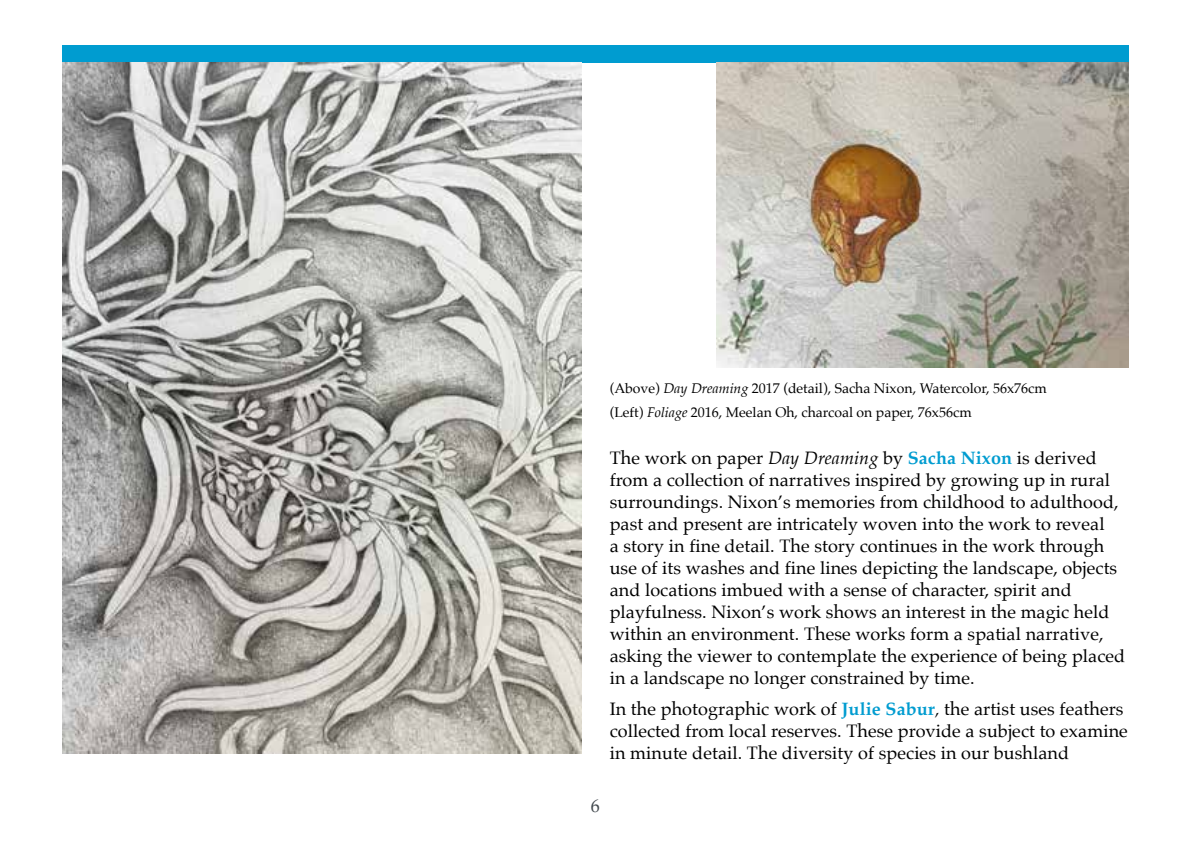
<style>
.page{position:relative;width:1191px;height:842px;background:#fff}
.page>*{position:absolute;margin:0;border:0;box-sizing:border-box;transform-origin:0 0}
.t1{font:18px/22px "Palatino";letter-spacing:.005em;color:#000}
.t2{font:18px "Palatino";color:#434a4f}
.t3{font:14px "Palatino";color:#000}
.s1{font-style:italic}
.s2{font-weight:700;color:#009cd0}
</style>
<div class="page">
<div style="left:62px;top:45px;width:1066px;height:17px;background:#009cd0"></div>
<img style="left:62px;top:62px;width:520px;height:692px">
<img style="left:716px;top:62px;width:412px;height:305px">
<p class="t3" style="left:609px;top:377px;width:439px">(Above) <span class="s1">Day Dreaming</span> 2017 (detail), Sacha Nixon, Watercolor, 56x76cm</p>
<p class="t3" style="left:609px;top:400px;width:363px">(Left) <span class="s1">Foliage</span> 2016, Meelan Oh, charcoal on paper, 76x56cm</p>
<p class="t1" style="left:609px;top:447px;width:517px">The work on paper <span class="s1">Day Dreaming</span> by <span class="s2">Sacha Nixon</span> is derived from a collection of narratives inspired by growing up in rural surroundings. Nixon’s memories from childhood to adulthood, past and present are intricately woven into the work to reveal<br>a story in fine detail. The story continues in the work through use of its washes and fine lines depicting the landscape, objects and locations imbued with a sense of character, spirit and playfulness. Nixon’s work shows an interest in the magic held within an environment. These works form a spatial narrative, asking the viewer to contemplate the experience of being placed in a landscape no longer constrained by time.</p>
<p class="t1" style="left:609px;top:697px;width:519px">In the photographic work of <span class="s2">Julie Sabur</span><span class="s1">,</span> the artist uses feathers collected from local reserves. These provide a subject to examine in minute detail. The diversity of species in our bushland</p>
<p class="t2" style="left:591px;top:791px;width:10px">6</p>
</div>
